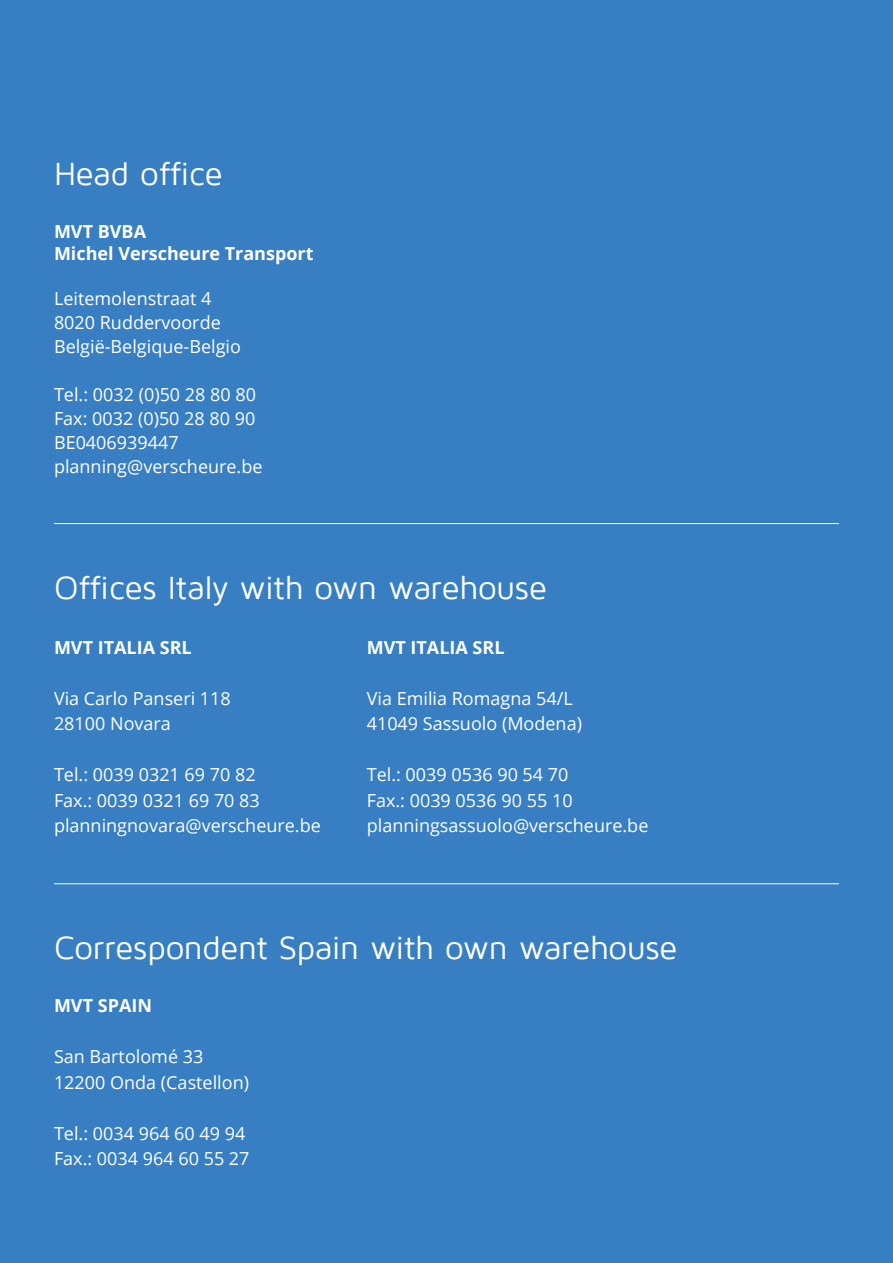
<style>
.page{position:relative;width:893px;height:1263px;background:#377ec2}
.page>*{position:absolute;margin:0;border:0;box-sizing:border-box;transform-origin:0 0}
.t1{font:33px "Maven Pro";letter-spacing:-.015em;color:#fff}
.t2{font:18px/25.5px "Open Sans";color:#fff}
.t3{font:700 18px/21.6px "Open Sans";color:#fff}
</style>
<div class="page">
<hr style="left:54px;top:523px;width:785px;height:1px;background:#fff">
<hr style="left:54px;top:883px;width:785px;height:1px;background:#fff">
<h1 class="t1" style="left:54px;top:157px;width:170px">Head office</h1>
<p class="t3" style="left:54px;top:220px;width:261px">MVT BVBA<br>Michel Verscheure Transport</p>
<p class="t2" style="left:54px;top:286px;width:188px;line-height:24px">Leitemolenstraat 4<br>8020 Ruddervoorde<br>België-Belgique-Belgio</p>
<p class="t2" style="left:54px;top:382px;width:210px;line-height:24px">Tel.: 0032 (0)50 28 80 80<br>Fax: 0032 (0)50 28 80 90<br>BE0406939447 planning@verscheure.be</p>
<h1 class="t1" style="left:54px;top:570px;width:495px">Offices Italy with own warehouse</h1>
<p class="t3" style="left:54px;top:636px;width:139px">MVT ITALIA SRL</p>
<p class="t2" style="left:54px;top:685px;width:178px">Via Carlo Panseri 118<br>28100 Novara</p>
<p class="t2" style="left:54px;top:761px;width:268px">Tel.: 0039 0321 69 70 82<br>Fax.: 0039 0321 69 70 83 planningnovara@verscheure.be</p>
<p class="t3" style="left:367px;top:636px;width:139px">MVT ITALIA SRL</p>
<p class="t2" style="left:367px;top:685px;width:217px">Via Emilia Romagna 54/L<br>41049 Sassuolo (Modena)</p>
<p class="t2" style="left:367px;top:761px;width:283px">Tel.: 0039 0536 90 54 70<br>Fax.: 0039 0536 90 55 10 planningsassuolo@verscheure.be</p>
<h1 class="t1" style="left:54px;top:931px;width:625px">Correspondent Spain with own warehouse</h1>
<p class="t3" style="left:54px;top:994px;width:100px">MVT SPAIN</p>
<p class="t2" style="left:54px;top:1043px;width:197px">San Bartolomé 33<br>12200 Onda (Castellon)</p>
<p class="t2" style="left:54px;top:1120px;width:197px">Tel.: 0034 964 60 49 94<br>Fax.: 0034 964 60 55 27</p>
</div>
